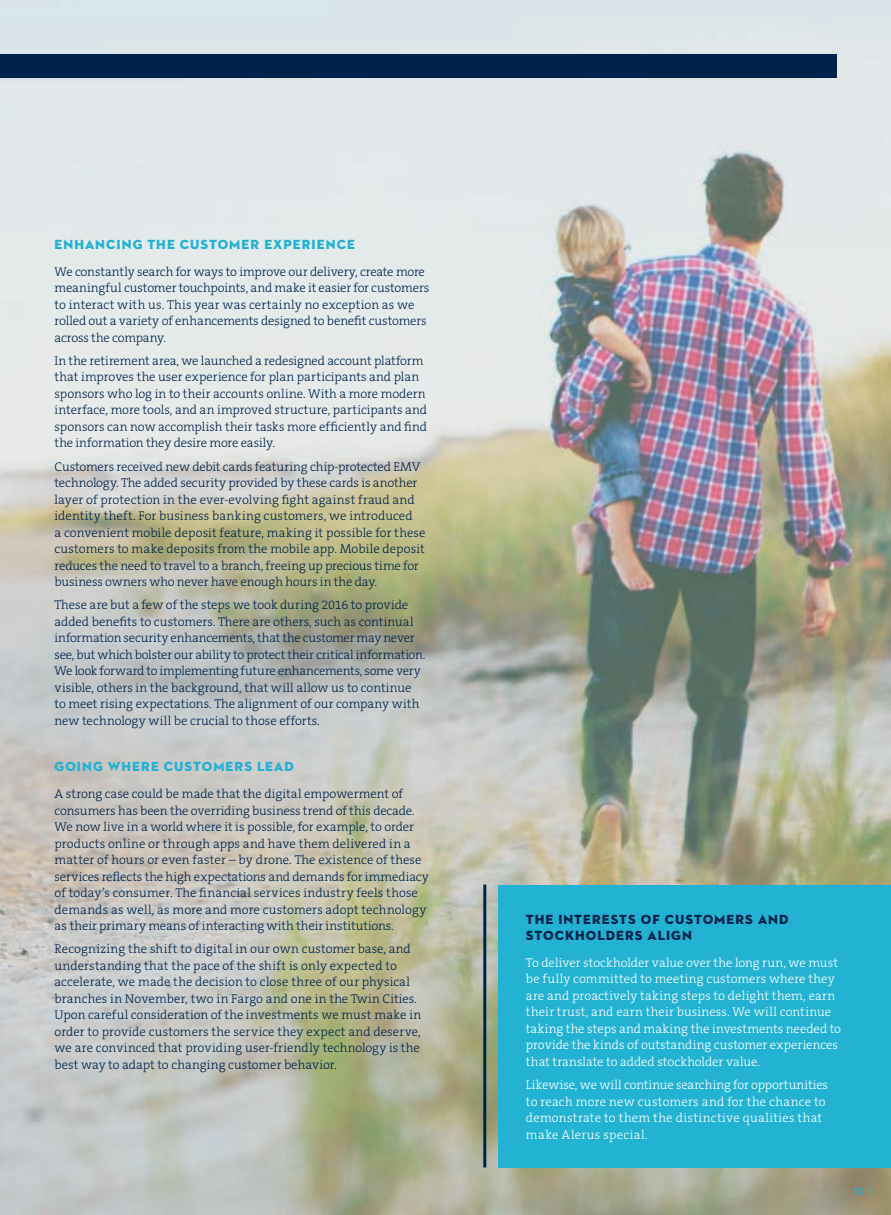
<style>
.page{position:relative;width:891px;height:1215px;background:#fff}
.page>*{position:absolute;margin:0;border:0;box-sizing:border-box;transform-origin:0 0}
.t1{font:13.5px "Neutraface 2 Display Titling";letter-spacing:.075em;color:#23b2d3}
.t2{font:13.5px/16.2px "Neutraface 2 Display Titling";letter-spacing:.075em;color:#002349}
.t3{font:300 12.75px/16.5px "The Serif B3";color:#002349}
.t4{font:300 12.75px/16.5px "The Serif B3";letter-spacing:.005em;color:#fff}
.t5{font:600 10.5px "Neutraface 2 Text";color:#23b2d3}
</style>
<div class="page">
<img style="left:0;top:0;width:891px;height:1215px">
<hr style="left:483px;top:885px;width:3px;height:282px;background:#002349">
<div style="left:498px;top:885px;width:393px;height:282px;background:#23b2d3"></div>
<div style="left:0;top:54px;width:837px;height:23px;background:#002349"></div>
<p class="t1" style="left:55px;top:236px;width:302px">ENHANCING THE CUSTOMER EXPERIENCE</p>
<p class="t3" style="left:55px;top:264px;width:376px">We constantly search for ways to improve our delivery, create more meaningful customer touchpoints, and make it easier for customers to interact with us. This year was certainly no exception as we rolled out a variety of enhancements designed to benefit customers across the company.</p>
<p class="t3" style="left:55px;top:353px;width:374px">In the retirement area, we launched a redesigned account platform that improves the user experience for plan participants and plan sponsors who log in to their accounts online. With a more modern interface, more tools, and an improved structure, participants and sponsors can now accomplish their tasks more efficiently and find the information they desire more easily.</p>
<p class="t3" style="left:55px;top:459px;width:373px">Customers received new debit cards featuring chip-protected EMV technology. The added security provided by these cards is another layer of protection in the ever-evolving fight against fraud and identity theft. For business banking customers, we introduced<br>a convenient mobile deposit feature, making it possible for these customers to make deposits from the mobile app. Mobile deposit reduces the need to travel to a branch, freeing up precious time for business owners who never have enough hours in the day.</p>
<p class="t3" style="left:55px;top:597px;width:372px">These are but a few of the steps we took during 2016 to provide added benefits to customers. There are others, such as continual information security enhancements, that the customer may never see, but which bolster our ability to protect their critical information.<br>We look forward to implementing future enhancements, some very visible, others in the background, that will allow us to continue to meet rising expectations. The alignment of our company with new technology will be crucial to those efforts.</p>
<p class="t1" style="left:55px;top:758px;width:241px">GOING WHERE CUSTOMERS LEAD</p>
<p class="t3" style="left:55px;top:786px;width:376px">A strong case could be made that the digital empowerment of consumers has been the overriding business trend of this decade.<br>We now live in a world where it is possible, for example, to order products online or through apps and have them delivered in a matter of hours or even faster – by drone. The existence of these services reflects the high expectations and demands for immediacy of today’s consumer. The financial services industry feels those demands as well, as more and more customers adopt technology as their primary means of interacting with their institutions.</p>
<p class="t3" style="left:55px;top:941px;width:368px">Recognizing the shift to digital in our own customer base, and understanding that the pace of the shift is only expected to accelerate, we made the decision to close three of our physical branches in November, two in Fargo and one in the Twin Cities.<br>Upon careful consideration of the investments we must make in order to provide customers the service they expect and deserve, we are convinced that providing user-friendly technology is the best way to adapt to changing customer behavior.</p>
<p class="t2" style="left:526px;top:911px;width:264px">THE INTERESTS OF CUSTOMERS AND<br>STOCKHOLDERS ALIGN</p>
<p class="t4" style="left:526px;top:955px;width:317px">To deliver stockholder value over the long run, we must be fully committed to meeting customers where they are and proactively taking steps to delight them, earn their trust, and earn their business. We will continue taking the steps and making the investments needed to provide the kinds of outstanding customer experiences that translate to added stockholder value.</p>
<p class="t4" style="left:526px;top:1077px;width:304px">Likewise, we will continue searching for opportunities to reach more new customers and for the chance to demonstrate to them the distinctive qualities that make Alerus special.</p>
<p class="t5" style="left:854px;top:1185px;width:12px">10</p>
</div>
